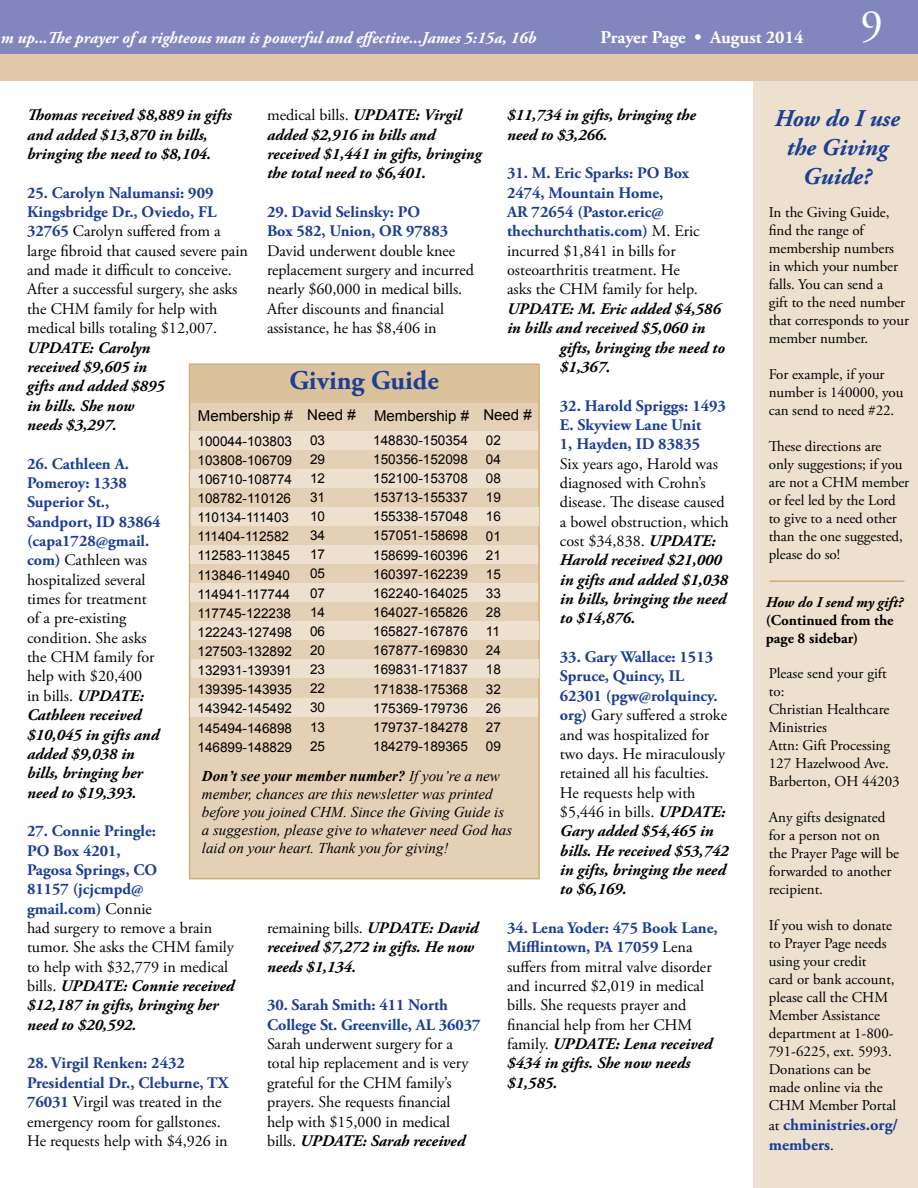
<style>
.page{position:relative;width:918px;height:1188px;background:#fff}
.page>*{position:absolute;margin:0;border:0;box-sizing:border-box;transform-origin:0 0}
.t1{font:45px "Adobe Garamond Pro";color:#fff}
.t2{font:700 27px "Adobe Garamond Pro";color:#1c3e94}
.t3{font:italic 700 24px/28.8px "Adobe Garamond Pro";letter-spacing:-.005em;color:#1c3e94;text-align:center}
.t4{font:18px "Adobe Garamond Pro";color:#fff}
.t5{font:700 18px "Adobe Garamond Pro";color:#fff}
.t6{font:italic 700 16.5px "Adobe Garamond Pro";color:#fff}
.t7{font:700 16.5px/19.8px "Adobe Garamond Pro";color:#1c3e94}
.t8{font:16.2px/19.4px "Adobe Garamond Pro";color:#000}
.t9{font:italic 700 16.2px/19.4px "Adobe Garamond Pro";color:#000}
.t10{font:700 16.2px/19.4px "Adobe Garamond Pro";letter-spacing:-.005em;color:#1c3e94}
.t11{font:15px/18px "Adobe Garamond Pro";letter-spacing:-.005em;color:#000}
.t12{font:italic 15px/18px "Times New Roman";color:#000}
.t13{font:15px "Arial";color:#000}
.t14{font:700 15px/18px "Adobe Garamond Pro";color:#000}
.t15{font:italic 700 15px "Adobe Garamond Pro";color:#000}
.t16{font:13.5px/19.2px "Arial";color:#000;text-align:justify}
.s1{font-weight:700;color:#1c3e94}
.s2{font-weight:700;font-style:italic}
.s3{font-weight:400;font-style:normal}
.s4{font-weight:700}
.s5{font-weight:400;font-size:15px;color:#000}
</style>
<div class="page">
<hr style="left:753px;top:81px;width:1px;height:1107px;background:#cfab7a">
<div style="left:754px;top:81px;width:164px;height:1107px;background:#ede0cf"></div>
<hr style="left:770px;top:580px;width:134px;height:2px;background:#cfab7a">
<div style="left:0;top:0;width:918px;height:54px;background:#8286be"></div>
<div style="left:0;top:54px;width:918px;height:27px;background:#e0c8a8"></div>
<div style="left:189px;top:363px;width:351px;height:516px;background:#e4d0b5;border:2px solid #cfab7a"></div>
<div style="left:190px;top:431px;width:348px;height:19px;background:#ede0cf"></div>
<div style="left:190px;top:469px;width:348px;height:19px;background:#ede0cf"></div>
<div style="left:191px;top:507px;width:348px;height:19px;background:#ede0cf"></div>
<div style="left:190px;top:545px;width:348px;height:19px;background:#ede0cf"></div>
<div style="left:190px;top:583px;width:348px;height:19px;background:#ede0cf"></div>
<div style="left:191px;top:621px;width:348px;height:19px;background:#ede0cf"></div>
<div style="left:191px;top:660px;width:348px;height:18px;background:#ede0cf"></div>
<div style="left:190px;top:698px;width:348px;height:19px;background:#ede0cf"></div>
<div style="left:190px;top:365px;width:348px;height:38px;background:#dbc19c"></div>
<p class="t4" style="left:593px;top:26px;width:204px">Prayer Page • October 20 8</p>
<p class="t6" style="left:1px;top:28px;width:537px">m up...The prayer of a righteous man is powerful and effective...James 5:15a, 16b</p>
<p class="t5" style="left:600px;top:27px;width:204px">Prayer Page • August 2014</p>
<h1 class="t1" style="left:861px;top:-9px;width:24px">9</h1>
<h1 class="t1" style="left:861px;top:-1px;width:24px">9</h1>
<p class="t9" style="left:27px;top:106px;width:206px">Thomas received $8,889 in gifts and added $13,870 in bills, bringing the need to $8,104.</p>
<p class="t8" style="left:27px;top:184px;width:222px"><span class="s1">25. Carolyn Nalumansi: 909<br>Kingsbridge Dr., Oviedo, FL<br>32765</span> Carolyn suffered from a large fibroid that caused severe pain and made it difficult to conceive.<br>After a successful surgery, she asks the CHM family for help with medical bills totaling $12,007.</p>
<p class="t9" style="left:27px;top:338px;width:139px">UPDATE: Carolyn received $9,605 in gifts and added $895 in bills. She now needs $3,297.</p>
<p class="t8" style="left:27px;top:454px;width:135px"><span class="s1">26. Cathleen A.<br>Pomeroy: 1338<br>Superior St.,<br>Sandport, ID 83864 (capa1728@gmail. com)</span> Cathleen was hospitalized several times for treatment of a pre-existing condition. She asks the CHM family for help with $20,400<br>in bills. <span class="s2">UPDATE:<br>Cathleen received $10,045 in gifts and added $9,038 in bills, bringing her need to $19,393.</span></p>
<p class="t8" style="left:27px;top:822px;width:209px"><span class="s1">27. Connie Pringle:<br>PO Box 4201,<br>Pagosa Springs, CO<br>81157 (jcjcmpd@<br>gmail.com)</span> Connie<br>had surgery to remove a brain tumor. She asks the CHM family to help with $32,779 in medical bills. <span class="s2">UPDATE: Connie received $12,187 in gifts, bringing her need to $20,592.</span></p>
<p class="t8" style="left:27px;top:1054px;width:203px"><span class="s1">28. Virgil Renken: 2432<br>Presidential Dr., Cleburne, TX<br>76031</span> Virgil was treated in the emergency room for gallstones.<br>He requests help with $4,926 in</p>
<p class="t9" style="left:267px;top:106px;width:216px"><span class="s3">medical bills.</span> UPDATE: Virgil added $2,916 in bills and received $1,441 in gifts, bringing the total need to $6,401.</p>
<p class="t10" style="left:267px;top:203px;width:183px">29. David Selinsky: PO<br>Box 582, Union, OR 97883</p>
<p class="t8" style="left:267px;top:242px;width:208px">David underwent double knee replacement surgery and incurred nearly $60,000 in medical bills.<br>After discounts and financial assistance, he has $8,406 in</p>
<p class="t9" style="left:507px;top:106px;width:190px">$11,734 in gifts, bringing the need to $3,266.</p>
<p class="t8" style="left:507px;top:164px;width:194px"><span class="s1">31. M. Eric Sparks: PO Box<br>2474, Mountain Home,<br>AR 72654 (Pastor.eric@ thechurchthatis.com)</span> M. Eric incurred $1,841 in bills for osteoarthritis treatment. He asks the CHM family for help.</p>
<p class="t9" style="left:507px;top:299px;width:215px">UPDATE: M. Eric added $4,586</p>
<p class="t9" style="left:507px;top:319px;width:200px">in bills and received $5,060 in</p>
<p class="t9" style="left:560px;top:338px;width:166px">gifts, bringing the need to</p>
<p class="t9" style="left:560px;top:357px;width:52px">$1,367.</p>
<p class="t10" style="left:560px;top:396px;width:167px">32. Harold Spriggs: 1493<br>E. Skyview Lane Unit<br>1, Hayden, ID 83835</p>
<p class="t8" style="left:560px;top:454px;width:170px">Six years ago, Harold was diagnosed with Crohn’s disease. The disease caused a bowel obstruction, which cost $34,838. <span class="s2">UPDATE:<br>Harold received $21,000 in gifts and added $1,038 in bills, bringing the need to $14,876.</span></p>
<p class="t8" style="left:560px;top:648px;width:170px"><span class="s1">33. Gary Wallace: 1513<br>Spruce, Quincy, IL<br>62301 (pgw@rolquincy. org)</span> Gary suffered a stroke and was hospitalized for two days. He miraculously retained all his faculties.<br>He requests help with $5,446 in bills. <span class="s2">UPDATE:<br>Gary added $54,465 in bills. He received $53,742 in gifts, bringing the need to $6,169.</span></p>
<p class="t8" style="left:507px;top:919px;width:212px"><span class="s1">34. Lena Yoder: 475 Book Lane,<br>Mifflintown, PA 17059</span> Lena suffers from mitral valve disorder and incurred $2,019 in medical bills. She requests prayer and financial help from her CHM family. <span class="s2">UPDATE: Lena received $434 in gifts. She now needs $1,585.</span></p>
<h2 class="t2" style="left:289px;top:365px;width:151px">Giving Guide</h2>
<p class="t16" style="left:373px;top:431px;width:96px">148830-150354<br>150356-152098<br>152100-153708<br>153713-155337<br>155338-157048<br>157051-158698<br>158699-160396<br>160397-162239<br>162240-164025<br>164027-165826<br>165827-167876<br>167877-169830<br>169831-171837<br>171838-175368<br>175369-179736<br>179737-184278<br>184279-189365</p>
<p class="t16" style="left:486px;top:431px;width:17px">02<br>04<br>08<br>19<br>16<br>01<br>21<br>15<br>33<br>28<br>11<br>24<br>18<br>32<br>26<br>27<br>09</p>
<p class="t13" style="left:198px;top:406px;width:335px">Membership # Need # Membership # Need #</p>
<p class="t16" style="left:198px;top:431px;width:96px;text-align:left">100044-103803<br>103808-106709<br>106710-108774<br>108782-110126<br>110134-111403<br>111404-112582<br>112583-113845<br>113846-114940<br>114941-117744<br>117745-122238<br>122243-127498<br>127503-132892<br>132931-139391<br>139395-143935<br>143942-145492<br>145494-146898<br>146899-148829</p>
<p class="t16" style="left:310px;top:430px;width:17px">03<br>29<br>12<br>31<br>10<br>34<br>17<br>05<br>07<br>14<br>06<br>20<br>23<br>22<br>30<br>13<br>25</p>
<p class="t12" style="left:202px;top:767px;width:312px"><span class="s4">Don’t see your member number?</span> If you’re a new member, chances are this newsletter was printed before you joined CHM. Since the Giving Guide is a suggestion, please give to whatever need God has laid on your heart. Thank you for giving!</p>
<p class="t9" style="left:267px;top:919px;width:213px"><span class="s3">remaining bills.</span> UPDATE: David received $7,272 in gifts. He now needs $1,134.</p>
<p class="t10" style="left:267px;top:996px;width:215px">30. Sarah Smith: 411 North<br>College St. Greenville, AL 36037</p>
<p class="t8" style="left:267px;top:1035px;width:203px">Sarah underwent surgery for a total hip replacement and is very grateful for the CHM family’s prayers. She requests financial help with $15,000 in medical bills. <span class="s2">UPDATE: Sarah received</span></p>
<h3 class="t3" style="left:774px;top:105px;width:127px">How do I use the Giving<br>Guide?</h3>
<p class="t11" style="left:769px;top:204px;width:142px">In the Giving Guide, find the range of membership numbers in which your number falls. You can send a<br>gift to the need number that corresponds to your member number.</p>
<p class="t11" style="left:769px;top:366px;width:136px">For example, if your number is 140000, you can send to need #22.</p>
<p class="t11" style="left:769px;top:438px;width:142px">These directions are only suggestions; if you are not a CHM member or feel led by the Lord to give to a need other than the one suggested, please do so!</p>
<p class="t15" style="left:766px;top:594px;width:139px">How do I send my gift?</p>
<p class="t14" style="left:766px;top:612px;width:129px">(Continued from the page 8 sidebar)</p>
<p class="t11" style="left:769px;top:665px;width:133px">Please send your gift to:<br>Christian Healthcare<br>Ministries<br>Attn: Gift Processing<br>127 Hazelwood Ave.<br>Barberton, OH 44203</p>
<p class="t11" style="left:769px;top:809px;width:132px">Any gifts designated for a person not on the Prayer Page will be forwarded to another recipient.</p>
<p class="t11" style="left:769px;top:917px;width:129px">If you wish to donate to Prayer Page needs using your credit<br>card or bank account, please call the CHM<br>Member Assistance department at 1-800-<br>791-6225, ext. 5993.<br>Donations can be made online via the<br>CHM Member Portal</p>
<p class="t7" style="left:769px;top:1115px;width:131px"><span class="s5">at</span> chministries.org/ members<span class="s5">.</span></p>
</div>
